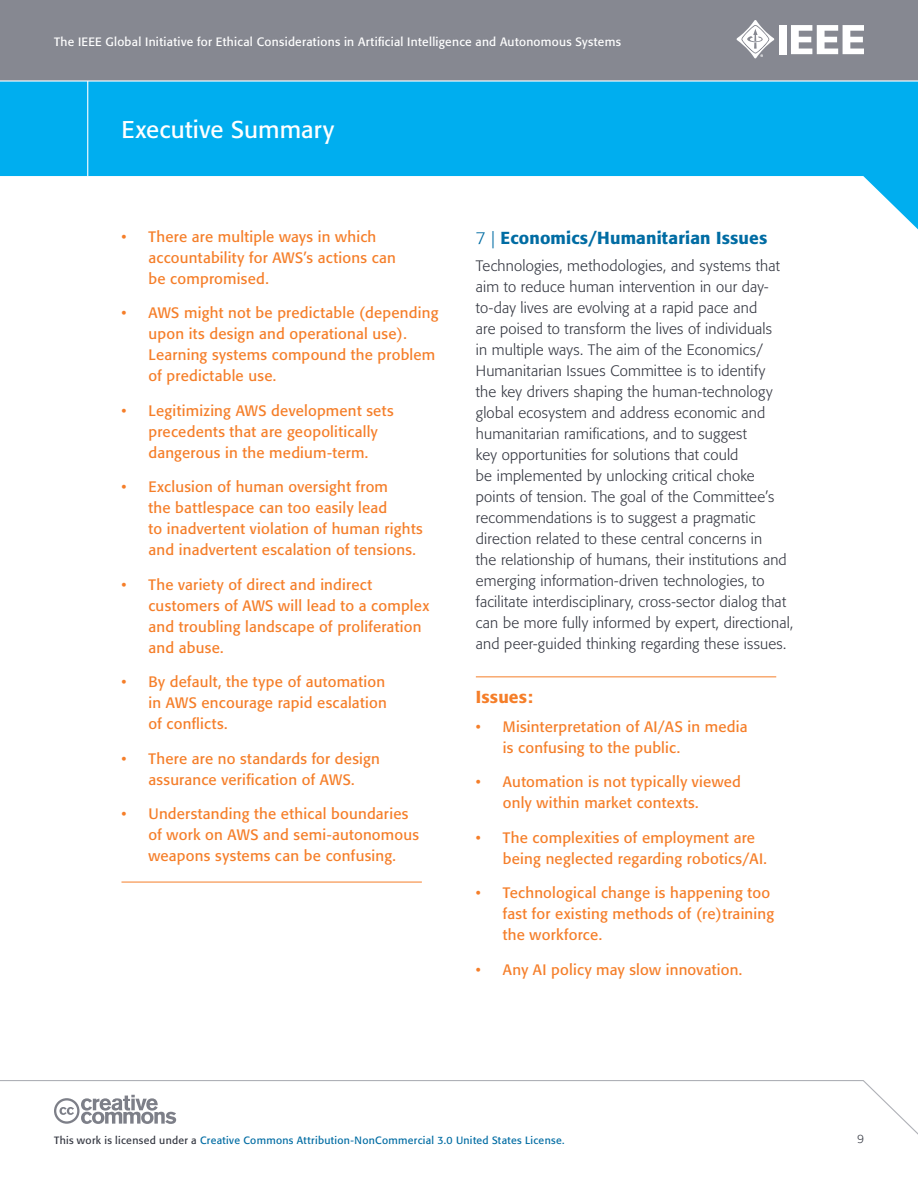
<style>
.page{position:relative;width:918px;height:1188px;background:#fff}
.page>*{position:absolute;margin:0;border:0;box-sizing:border-box;transform-origin:0 0}
.t1{font:24px "Formata";letter-spacing:.005em;color:#fff}
.t2{font:500 17.25px "Formata";letter-spacing:.01em;color:#006ca3}
.t3{font:500 17.25px "Formata";letter-spacing:.01em;color:#f57e29}
.t4{font:15px/21px "Formata";letter-spacing:.015em;color:#f57e29}
.t5{font:300 15px/21px "Formata";letter-spacing:.01em;color:#343741}
.t6{font:12px "Formata";letter-spacing:.025em;color:#fff}
.t7{font:300 12px "Formata";color:#343741}
.t8{font:10.5px "Formata";letter-spacing:.03em;color:#006ca3}
.s1{font-weight:300}
.s2{color:#343741}
</style>
<div class="page">
<div style="left:0;top:0;width:918px;height:81px;background:#868891"></div>
<svg style="left:0;top:82px;width:918px;height:147px;fill:#00aeef"></svg>
<svg style="left:0;top:1080px;width:918px;height:55px"></svg>
<hr style="left:0;top:80px;width:918px;height:2px;background:#fff">
<div style="left:779px;top:25px;width:8px;height:29px;background:#fff"></div>
<svg style="left:791px;top:25px;width:73px;height:29px"></svg>
<svg style="left:736px;top:20px;width:38px;height:38px"></svg>
<hr style="left:87px;top:81px;width:1px;height:95px;background:#fff">
<svg style="left:54px;top:1095px;width:122px;height:29px"></svg>
<hr style="left:122px;top:882px;width:300px;height:1px;background:#f57e29">
<hr style="left:476px;top:676px;width:300px;height:1px;background:#f57e29">
<p class="t6" style="left:54px;top:34px;width:568px">The IEEE Global Initiative for Ethical Considerations in Artificial Intelligence and Autonomous Systems</p>
<h1 class="t1" style="left:122px;top:115px;width:214px">Executive Summary</h1>
<p class="t4" style="left:148px;top:226px;width:249px;text-indent:-27px">• There are multiple ways in which accountability for AWS’s actions can be compromised.</p>
<p class="t4" style="left:148px;top:303px;width:292px;text-indent:-27px">• AWS might not be predictable (depending upon its design and operational use).<br>Learning systems compound the problem of predictable use.</p>
<p class="t4" style="left:148px;top:400px;width:247px;text-indent:-27px">• Legitimizing AWS development sets precedents that are geopolitically dangerous in the medium-term.</p>
<p class="t4" style="left:149px;top:477px;width:276px;text-indent:-27px">• Exclusion of human oversight from<br>the battlespace can too easily lead<br>to inadvertent violation of human rights and inadvertent escalation of tensions.</p>
<p class="t4" style="left:148px;top:574px;width:282px;text-indent:-27px">• The variety of direct and indirect customers of AWS will lead to a complex and troubling landscape of proliferation and abuse.</p>
<p class="t4" style="left:149px;top:672px;width:240px;text-align:justify;text-indent:-27px">• By default, the type of automation in AWS encourage rapid escalation of conflicts.</p>
<p class="t4" style="left:122px;top:748px;width:260px;text-align:center">• There are no standards for design assurance verification of AWS.</p>
<p class="t4" style="left:148px;top:804px;width:272px;text-indent:-27px">• Understanding the ethical boundaries of work on AWS and semi-autonomous weapons systems can be confusing.</p>
<p class="t2" style="left:476px;top:227px;width:293px"><span class="s1">7 |</span> Economics/Humanitarian Issues</p>
<p class="t5" style="left:476px;top:256px;width:319px">Technologies, methodologies, and systems that aim to reduce human intervention in our day&shy;to-day lives are evolving at a rapid pace and<br>are poised to transform the lives of individuals<br>in multiple ways. The aim of the Economics/ Humanitarian Issues Committee is to identify<br>the key drivers shaping the human-technology global ecosystem and address economic and humanitarian ramifications, and to suggest<br>key opportunities for solutions that could<br>be implemented by unlocking critical choke points of tension. The goal of the Committee’s recommendations is to suggest a pragmatic direction related to these central concerns in<br>the relationship of humans, their institutions and emerging information-driven technologies, to facilitate interdisciplinary, cross-sector dialog that can be more fully informed by expert, directional, and peer-guided thinking regarding these issues.</p>
<p class="t3" style="left:476px;top:686px;width:59px">Issues:</p>
<p class="t4" style="left:503px;top:716px;width:246px;text-indent:-27px">• Misinterpretation of AI/AS in media is confusing to the public.</p>
<p class="t4" style="left:503px;top:772px;width:240px;text-indent:-27px">• Automation is not typically viewed only within market contexts.</p>
<p class="t4" style="left:503px;top:827px;width:266px;text-indent:-27px">• The complexities of employment are being neglected regarding robotics/AI.</p>
<p class="t4" style="left:503px;top:883px;width:273px;text-indent:-27px">• Technological change is happening too fast for existing methods of (re)training the workforce.</p>
<p class="t4" style="left:476px;top:959px;width:268px">• Any AI policy may slow innovation.</p>
<p class="t8" style="left:54px;top:1133px;width:512px"><span class="s2">This work is licensed under a</span> Creative Commons Attribution-NonCommercial 3.0 United States License.</p>
<p class="t7" style="left:857px;top:1132px;width:8px">9</p>
</div>
